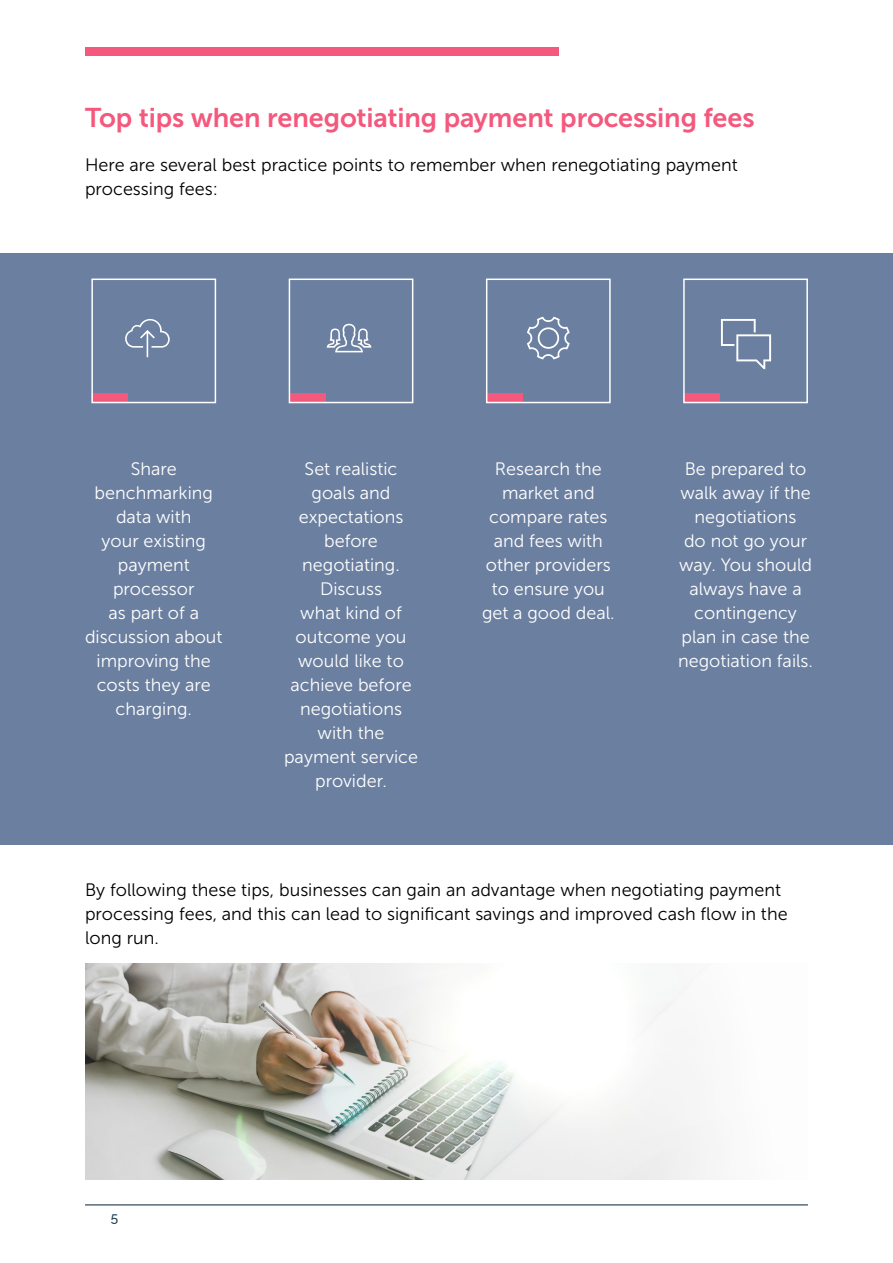
<style>
.page{position:relative;width:893px;height:1263px;background:#fff}
.page>*{position:absolute;margin:0;border:0;box-sizing:border-box;transform-origin:0 0}
.t1{font:27px "Museo Sans 700";letter-spacing:-.005em;color:#f4587d}
.t2{font:18px/24px "Museo Sans 300";color:#fff;text-align:center}
.t3{font:18px/24px "Museo Sans 300";color:#000}
.t4{font:500 13.5px "Raleway";color:#203b4c}
</style>
<div class="page">
<hr style="left:85px;top:1204px;width:723px;height:1px;background:#203b4c">
<div style="left:85px;top:47px;width:312px;height:9px;background:#f4587d"></div>
<div style="left:397px;top:47px;width:161px;height:9px;background:#f4587d"></div>
<div style="left:0;top:253px;width:893px;height:591px;background:#6b7fa0"></div>
<svg style="left:327px;top:324px;width:44px;height:28px"></svg>
<svg style="left:721px;top:319px;width:50px;height:50px"></svg>
<svg style="left:527px;top:317px;width:43px;height:42px"></svg>
<svg style="left:125px;top:319px;width:45px;height:38px"></svg>
<div style="left:91px;top:393px;width:37px;height:9px;background:#f4587d"></div>
<div style="left:91px;top:279px;width:125px;height:124px;border:2px solid #fff"></div>
<div style="left:289px;top:393px;width:37px;height:9px;background:#f4587d"></div>
<div style="left:289px;top:279px;width:124px;height:124px;border:2px solid #fff"></div>
<div style="left:486px;top:393px;width:37px;height:9px;background:#f4587d"></div>
<div style="left:486px;top:279px;width:125px;height:124px;border:2px solid #fff"></div>
<div style="left:683px;top:393px;width:37px;height:9px;background:#f4587d"></div>
<div style="left:683px;top:279px;width:125px;height:124px;border:2px solid #fff"></div>
<img style="left:85px;top:963px;width:626px;height:217px">
<h1 class="t1" style="left:85px;top:102px;width:671px">Top tips when renegotiating payment processing fees</h1>
<p class="t3" style="left:85px;top:153px;width:654px">Here are several best practice points to remember when renegotiating payment processing fees:</p>
<p class="t2" style="left:85px;top:457px;width:139px">Share benchmarking data with<br>your existing payment processor<br>as part of a discussion about improving the costs they are charging.</p>
<p class="t2" style="left:284px;top:457px;width:136px">Set realistic goals and expectations before negotiating.<br>Discuss<br>what kind of outcome you would like to achieve before negotiations with the payment service provider.</p>
<p class="t2" style="left:482px;top:457px;width:134px">Research the market and compare rates and fees with other providers to ensure you get a good deal.</p>
<p class="t2" style="left:678px;top:457px;width:136px">Be prepared to walk away if the negotiations<br>do not go your way. You should always have a contingency plan in case the negotiation fails.</p>
<p class="t3" style="left:85px;top:878px;width:704px">By following these tips, businesses can gain an advantage when negotiating payment processing fees, and this can lead to significant savings and improved cash flow in the long run.</p>
<p class="t4" style="left:111px;top:1209px;width:9px">5</p>
</div>
